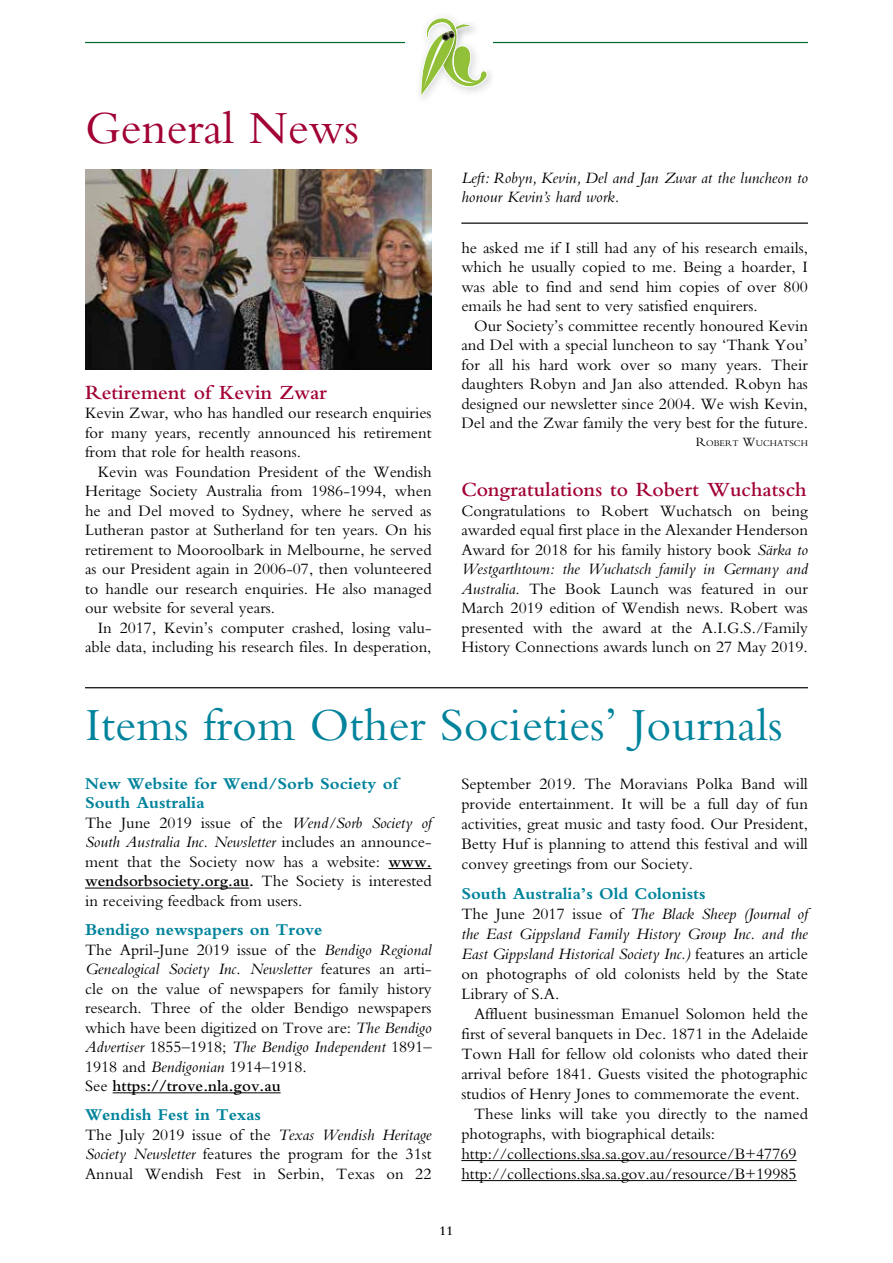
<style>
.page{position:relative;width:893px;height:1263px;background:#fff}
.page>*{position:absolute;margin:0;border:0;box-sizing:border-box;transform-origin:0 0}
.t1{font:48px "Bembo";color:#00839c}
.t2{font:48px "Bembo";color:#a10133}
.t3{font:600 21px "Bembo";color:#a10133}
.t4{font:700 17.25px/19.5px "Bembo";color:#00839c}
.t5{font:16.5px/19.5px "Bembo";color:#000;text-align:justify}
.t6{font:italic 16.5px/20px "Bembo";color:#000;text-align:justify}
.t7{font:600 13.5px "Bembo";color:#000}
.t8{font:9.15px "Bembo";color:#000}
.s1{font-size:13.2px}
.s2{font-style:italic}
.s3{font-weight:600}
.s4{font-style:normal}
</style>
<div class="page">
<hr style="left:85px;top:42px;width:723px;height:1px;background:#00682c">
<div style="left:405px;top:11px;width:88px;height:92px;background:#fff"></div>
<img style="left:419px;top:96px;width:12px;height:2px">
<svg style="left:419px;top:18px;width:69px;height:78px"></svg>
<hr style="left:388px;top:868px;width:44px;height:1px;background:#000">
<hr style="left:85px;top:888px;width:164px;height:1px;background:#000">
<hr style="left:113px;top:1092px;width:168px;height:1px;background:#000">
<hr style="left:461px;top:1160px;width:336px;height:1px;background:#000">
<hr style="left:461px;top:1180px;width:336px;height:1px;background:#000">
<img style="left:85px;top:170px;width:347px;height:200px">
<hr style="left:85px;top:687px;width:723px;height:1px;background:#000">
<hr style="left:461px;top:223px;width:347px;height:1px;background:#000">
<h1 class="t2" style="left:85px;top:100px;width:275px">General News</h1>
<p class="t3" style="left:85px;top:381px;width:244px">Retirement of Kevin Zwar</p>
<p class="t5" style="left:85px;top:403px;width:348px">Kevin Zwar, who has handled our research enquiries for many years, recently announced his retirement from that role for health reasons.</p>
<p class="t5" style="left:85px;top:462px;width:348px;text-indent:13px">Kevin was Foundation President of the Wendish Heritage Society Australia from 1986-1994, when he and Del moved to Sydney, where he served as Lutheran pastor at Sutherland for ten years. On his retirement to Mooroolbark in Melbourne, he served as our President again in 2006-07, then volunteered to handle our research enquiries. He also managed our website for several years.</p>
<p class="t5" style="left:85px;top:618px;width:348px;text-align:right">In 2017, Kevin’s computer crashed, losing valu&shy;able data, including his research files. In desperation,</p>
<p class="t6" style="left:461px;top:167px;width:348px;line-height:19.5px">Left: Robyn, Kevin, Del and Jan Zwar at the luncheon to honour Kevin’s hard work.</p>
<p class="t5" style="left:461px;top:237px;width:348px">he asked me if I still had any of his research emails, which he usually copied to me. Being a hoarder, I was able to find and send him copies of over 800 emails he had sent to very satisfied enquirers.</p>
<p class="t5" style="left:461px;top:315px;width:348px;text-indent:13px">Our Society’s committee recently honoured Kevin and Del with a special luncheon to say ‘Thank You’ for all his hard work over so many years. Their daughters Robyn and Jan also attended. Robyn has designed our newsletter since 2004. We wish Kevin, Del and the Zwar family the very best for the future.</p>
<p class="t8" style="left:696px;top:437px;width:114px"><span class="s1">R</span>OBERT <span class="s1">W</span>UCHATSCH</p>
<p class="t3" style="left:461px;top:478px;width:347px">Congratulations to Robert Wuchatsch</p>
<p class="t5" style="left:461px;top:501px;width:348px">Congratulations to Robert Wuchatsch on being awarded equal first place in the Alexander Henderson Award for 2018 for his family history book <span class="s2">Särka to Westgarthtown: the Wuchatsch family in Germany and Australia</span>. The Book Launch was featured in our March 2019 edition of Wendish news. Robert was presented with the award at the A.I.G.S./Family History Connections awards lunch on 27 May 2019.</p>
<h1 class="t1" style="left:85px;top:697px;width:699px">Items from Other Societies’ Journals</h1>
<p class="t4" style="left:85px;top:774px;width:315px">New Website for Wend/Sorb Society of<br>South Australia</p>
<p class="t5" style="left:85px;top:813px;width:348px">The June 2019 issue of the <span class="s2">Wend/Sorb Society of South Australia Inc. Newsletter</span> includes an announce&shy;ment that the Society now has a website: <span class="s3">www. wendsorbsociety.org.au.</span> The Society is interested in receiving feedback from users.</p>
<p class="t4" style="left:85px;top:920px;width:239px">Bendigo newspapers on Trove</p>
<p class="t5" style="left:85px;top:939px;width:348px;text-align:left">The April-June 2019 issue of the <span class="s2">Bendigo Regional Genealogical Society Inc. Newsletter</span> features an arti&shy;cle on the value of newspapers for family history research. Three of the older Bendigo newspapers which have been digitized on Trove are: <span class="s2">The Bendigo Advertiser</span> 1855–1918; <span class="s2">The Bendigo Independent</span> 1891– 1918 and <span class="s2">Bendigonian</span> 1914–1918.<br>See <span class="s3">https://trove.nla.gov.au</span></p>
<p class="t4" style="left:85px;top:1105px;width:178px">Wendish Fest in Texas</p>
<p class="t5" style="left:85px;top:1125px;width:348px">The July 2019 issue of the <span class="s2">Texas Wendish Heritage Society Newsletter</span> features the program for the 31st Annual Wendish Fest in Serbin, Texas on 22</p>
<p class="t5" style="left:461px;top:773px;width:348px;line-height:20px">September 2019. The Moravians Polka Band will provide entertainment. It will be a full day of fun activities, great music and tasty food. Our President, Betty Huf is planning to attend this festival and will convey greetings from our Society.</p>
<p class="t4" style="left:461px;top:883px;width:246px">South Australia’s Old Colonists</p>
<p class="t6" style="left:461px;top:903px;width:348px"><span class="s4">The June 2017 issue of</span> The Black Sheep (Journal of the East Gippsland Family History Group Inc. and the East Gippsland Historical Society Inc.) <span class="s4">features an article on photographs of old colonists held by the State Library of S.A.</span></p>
<p class="t5" style="left:474px;top:1003px;width:335px">Affluent businessman Emanuel Solomon held the</p>
<p class="t5" style="left:461px;top:1023px;width:348px">first of several banquets in Dec. 1871 in the Adelaide</p>
<p class="t5" style="left:461px;top:1044px;width:348px">Town Hall for fellow old colonists who dated their</p>
<p class="t5" style="left:461px;top:1064px;width:348px">arrival before 1841. Guests visited the photographic</p>
<p class="t5" style="left:461px;top:1084px;width:340px">studios of Henry Jones to commemorate the event.</p>
<p class="t5" style="left:474px;top:1104px;width:335px">These links will take you directly to the named</p>
<p class="t5" style="left:461px;top:1124px;width:255px">photographs, with biographical details:</p>
<p class="t5" style="left:461px;top:1144px;width:337px">http://collections.slsa.sa.gov.au/resource/B+47769</p>
<p class="t5" style="left:461px;top:1164px;width:337px">http://collections.slsa.sa.gov.au/resource/B+19985</p>
<p class="t7" style="left:440px;top:1223px;width:15px">11</p>
</div>
